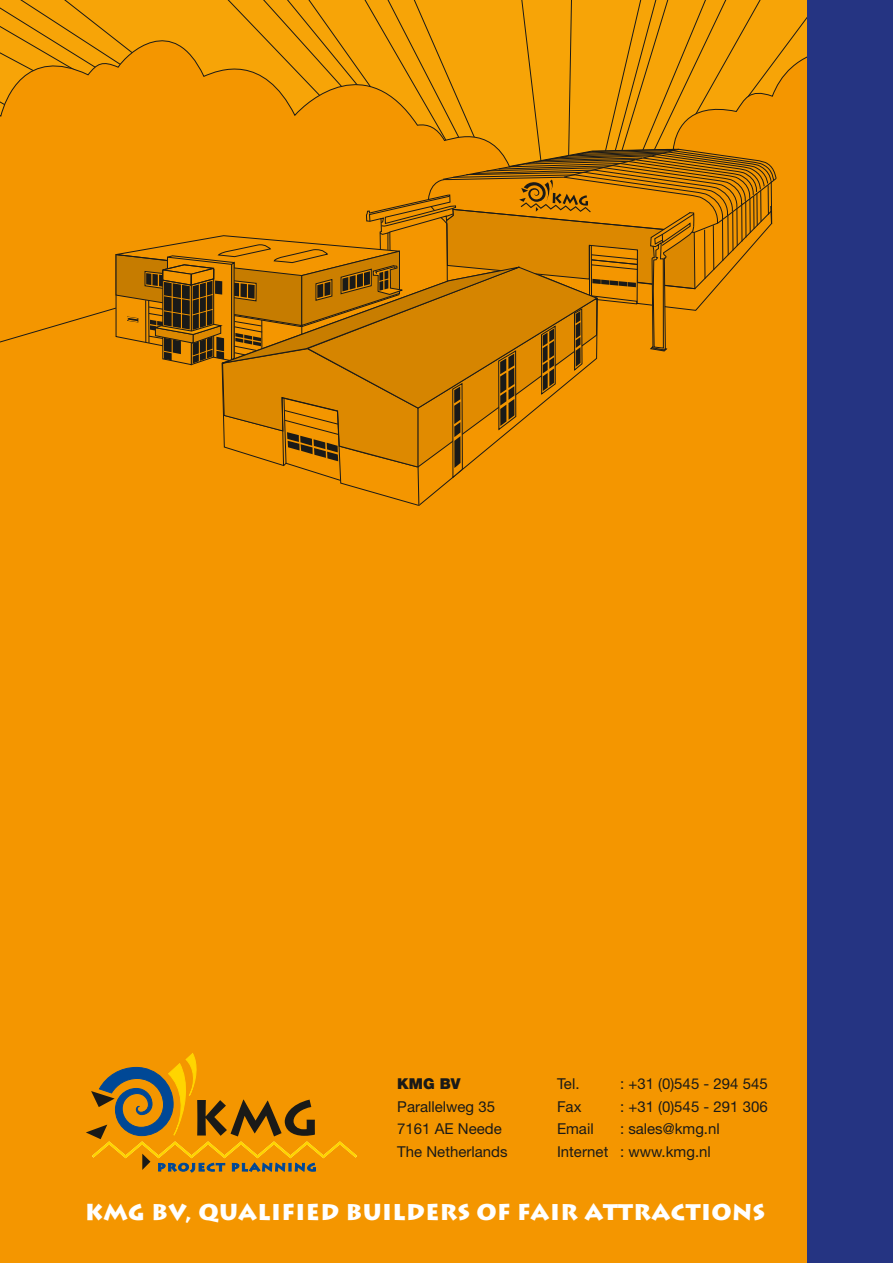
<style>
.page{position:relative;width:893px;height:1263px;background:#f49600}
.page>*{position:absolute;margin:0;border:0;box-sizing:border-box;transform-origin:0 0}
.t1{font:900 22.5px "Lithos Pro";letter-spacing:.02em;color:#fff}
.t2{font:15px/22.5px "Helvetica Neue";color:#1a1a18}
.t3{font:900 15px "Helvetica Neue";color:#1a1a18}
</style>
<div class="page">
<svg style="left:0;top:0;width:808px;height:506px"></svg>
<svg style="left:86px;top:1053px;width:271px;height:119px"></svg>
<div style="left:808px;top:0;width:85px;height:1263px;background:#253482"></div>
<p class="t3" style="left:397px;top:1075px;width:65px">KMG BV</p>
<p class="t2" style="left:397px;top:1095px;width:112px">Parallelweg 35<br>7161 AE Neede<br>The Netherlands</p>
<p class="t2" style="left:557px;top:1072px;width:24px">Tel.</p>
<p class="t2" style="left:620px;top:1072px;width:149px">: +31 (0)545 - 294 545</p>
<p class="t2" style="left:557px;top:1095px;width:26px">Fax</p>
<p class="t2" style="left:620px;top:1095px;width:149px">: +31 (0)545 - 291 306</p>
<p class="t2" style="left:557px;top:1117px;width:38px">Email</p>
<p class="t2" style="left:557px;top:1117px;width:164px;text-indent:63px">: sales@kmg.nl<br>Internet : www.kmg.nl</p>
<h1 class="t1" style="left:85px;top:1198px;width:681px">KMG BV, QUALIFIED BUILDERS OF FAIR ATTRACTIONS</h1>
</div>
